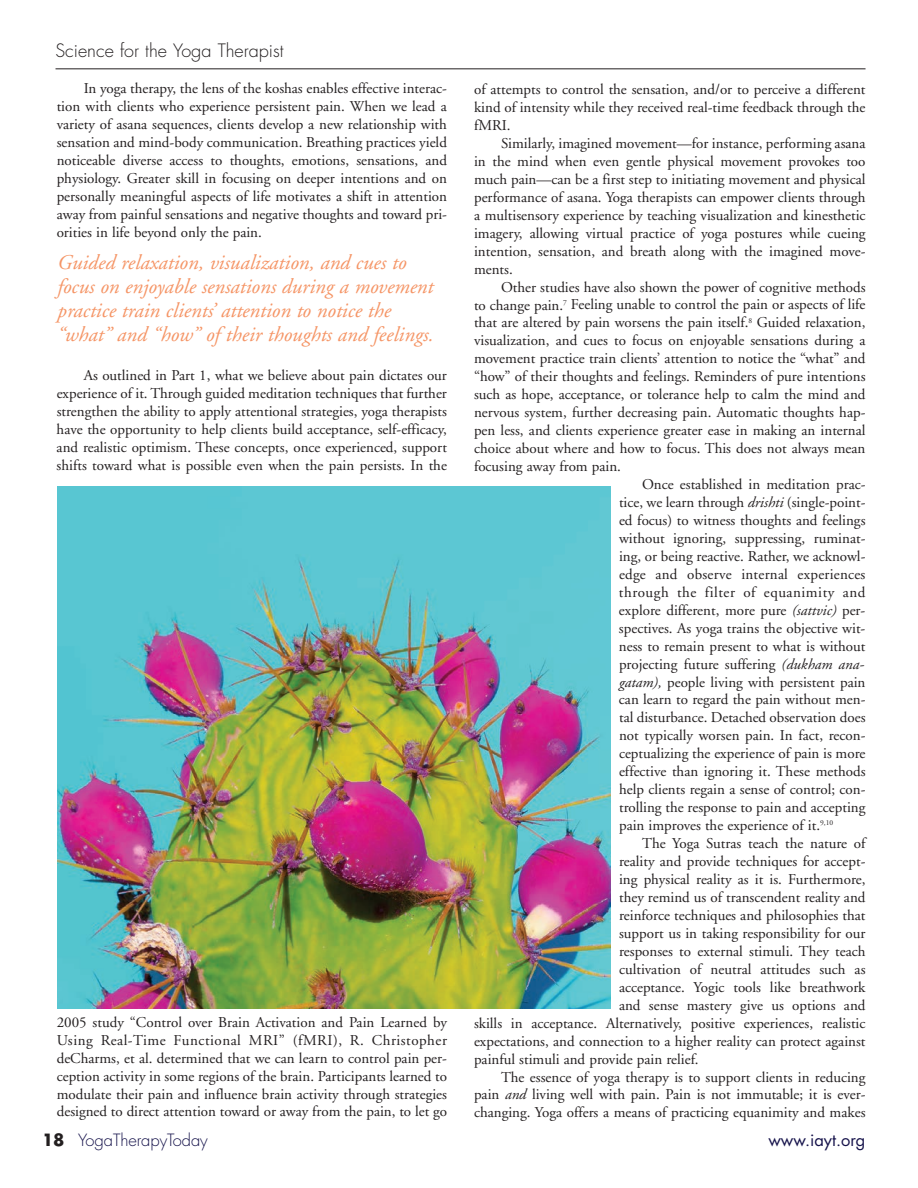
<style>
.page{position:relative;width:918px;height:1188px;background:#fff}
.page>*{position:absolute;margin:0;border:0;box-sizing:border-box;transform-origin:0 0}
.t1{font:italic 21px/24px "Adobe Garamond";color:#f59566}
.t2{font:300 18px "Futura";color:#231f20}
.t3{font:300 16.5px "Futura";letter-spacing:-.005em;color:#16134b}
.t4{font:16.5px "Futura";color:#16134b}
.t5{font:15px/18px "Adobe Garamond";color:#231f20;text-align:justify}
.t6{font:15px "Adobe Garamond";letter-spacing:.035em;color:#231f20}
.s1{font-style:italic}
.s2{font-weight:700;color:#231f20}
</style>
<div class="page">
<hr style="left:56px;top:68px;width:810px;height:1px;background:#231f20">
<img style="left:58px;top:486px;width:552px;height:523px">
<p class="t2" style="left:56px;top:39px;width:230px">Science for the Yoga Therapist</p>
<p class="t5" style="left:57px;top:80px;width:392px;text-indent:27px">In yoga therapy, the lens of the koshas enables effective interac&shy;tion with clients who experience persistent pain. When we lead a variety of asana sequences, clients develop a new relationship with sensation and mind-body communication. Breathing practices yield noticeable diverse access to thoughts, emotions, sensations, and physiology. Greater skill in focusing on deeper intentions and on personally meaningful aspects of life motivates a shift in attention away from painful sensations and negative thoughts and toward pri&shy;orities in life beyond only the pain.</p>
<p class="t1" style="left:58px;top:251px;width:378px">Guided relaxation, visualization, and cues to focus on enjoyable sensations during a movement practice train clients’ attention to notice the “what” and “how” of their thoughts and feelings.</p>
<p class="t5" style="left:57px;top:367px;width:392px;text-indent:27px">As outlined in Part 1, what we believe about pain dictates our experience of it. Through guided meditation techniques that further strengthen the ability to apply attentional strategies, yoga therapists have the opportunity to help clients build acceptance, self-efficacy, and realistic optimism. These concepts, once experienced, support shifts toward what is possible even when the pain persists. In the</p>
<p class="t5" style="left:57px;top:1013px;width:392px">2005 study “Control over Brain Activation and Pain Learned by Using Real-Time Functional MRI” (fMRI), R. Christopher deCharms, et al. determined that we can learn to control pain per&shy;ception activity in some regions of the brain. Participants learned to modulate their pain and influence brain activity through strategies designed to direct attention toward or away from the pain, to let go</p>
<p class="t5" style="left:474px;top:81px;width:393px">of attempts to control the sensation, and/or to perceive a different</p>
<p class="t5" style="left:474px;top:99px;width:393px">kind of intensity while they received real-time feedback through the</p>
<p class="t5" style="left:474px;top:117px;width:38px">fMRI.</p>
<p class="t5" style="left:501px;top:135px;width:366px">Similarly, imagined movement—for instance, performing asana</p>
<p class="t5" style="left:474px;top:153px;width:393px">in the mind when even gentle physical movement provokes too</p>
<p class="t5" style="left:474px;top:170px;width:393px">much pain—can be a first step to initiating movement and physical</p>
<p class="t5" style="left:474px;top:188px;width:393px">performance of asana. Yoga therapists can empower clients through</p>
<p class="t5" style="left:474px;top:206px;width:393px">a multisensory experience by teaching visualization and kinesthetic</p>
<p class="t5" style="left:474px;top:224px;width:393px">imagery, allowing virtual practice of yoga postures while cueing</p>
<p class="t5" style="left:474px;top:242px;width:393px">intention, sensation, and breath along with the imagined move-</p>
<p class="t5" style="left:474px;top:260px;width:40px">ments.</p>
<p class="t5" style="left:501px;top:278px;width:366px">Other studies have also shown the power of cognitive methods</p>
<p class="t5" style="left:474px;top:296px;width:393px">to change pain.<sup>7</sup> Feeling unable to control the pain or aspects of life</p>
<p class="t5" style="left:474px;top:314px;width:393px">that are altered by pain worsens the pain itself.<sup>8</sup> Guided relaxation,</p>
<p class="t5" style="left:474px;top:332px;width:393px">visualization, and cues to focus on enjoyable sensations during a</p>
<p class="t5" style="left:474px;top:350px;width:393px">movement practice train clients’ attention to notice the “what” and</p>
<p class="t5" style="left:474px;top:368px;width:393px">“how” of their thoughts and feelings. Reminders of pure intentions</p>
<p class="t5" style="left:474px;top:386px;width:393px">such as hope, acceptance, or tolerance help to calm the mind and</p>
<p class="t5" style="left:474px;top:404px;width:393px">nervous system, further decreasing pain. Automatic thoughts hap-</p>
<p class="t5" style="left:474px;top:422px;width:393px">pen less, and clients experience greater ease in making an internal</p>
<p class="t5" style="left:474px;top:440px;width:393px">choice about where and how to focus. This does not always mean</p>
<p class="t5" style="left:474px;top:458px;width:149px">focusing away from pain.</p>
<p class="t5" style="left:642px;top:476px;width:225px">Once established in meditation prac-</p>
<p class="t5" style="left:619px;top:494px;width:248px">tice, we learn through <span class="s1">drishti</span> (single-point-</p>
<p class="t5" style="left:619px;top:512px;width:248px">ed focus) to witness thoughts and feelings</p>
<p class="t5" style="left:619px;top:530px;width:248px">without ignoring, suppressing, ruminat-</p>
<p class="t5" style="left:619px;top:547px;width:248px">ing, or being reactive. Rather, we acknowl-</p>
<p class="t5" style="left:619px;top:565px;width:248px">edge and observe internal experiences</p>
<p class="t6" style="left:619px;top:584px;width:248px">through the filter of equanimity and</p>
<p class="t5" style="left:619px;top:601px;width:248px">explore different, more pure <span class="s1">(sattvic)</span> per-</p>
<p class="t5" style="left:619px;top:619px;width:248px">spectives. As yoga trains the objective wit-</p>
<p class="t5" style="left:619px;top:637px;width:248px">ness to remain present to what is without</p>
<p class="t5" style="left:619px;top:655px;width:247px">projecting future suffering <span class="s1">(dukham ana-</span></p>
<p class="t5" style="left:619px;top:673px;width:248px"><span class="s1">gatam),</span> people living with persistent pain</p>
<p class="t5" style="left:619px;top:691px;width:248px">can learn to regard the pain without men-</p>
<p class="t5" style="left:619px;top:709px;width:248px">tal disturbance. Detached observation does</p>
<p class="t5" style="left:619px;top:727px;width:248px">not typically worsen pain. In fact, recon-</p>
<p class="t5" style="left:619px;top:745px;width:248px">ceptualizing the experience of pain is more</p>
<p class="t5" style="left:619px;top:763px;width:248px">effective than ignoring it. These methods</p>
<p class="t5" style="left:619px;top:781px;width:248px">help clients regain a sense of control; con-</p>
<p class="t5" style="left:619px;top:799px;width:248px">trolling the response to pain and accepting</p>
<p class="t5" style="left:619px;top:817px;width:216px">pain improves the experience of it.<sup>9,10</sup></p>
<p class="t5" style="left:642px;top:835px;width:225px">The Yoga Sutras teach the nature of</p>
<p class="t5" style="left:619px;top:853px;width:248px">reality and provide techniques for accept-</p>
<p class="t5" style="left:619px;top:871px;width:248px">ing physical reality as it is. Furthermore,</p>
<p class="t5" style="left:619px;top:889px;width:248px">they remind us of transcendent reality and</p>
<p class="t5" style="left:619px;top:907px;width:248px">reinforce techniques and philosophies that</p>
<p class="t5" style="left:619px;top:925px;width:248px">support us in taking responsibility for our</p>
<p class="t5" style="left:619px;top:942px;width:248px">responses to external stimuli. They teach</p>
<p class="t5" style="left:619px;top:960px;width:248px">cultivation of neutral attitudes such as</p>
<p class="t5" style="left:619px;top:978px;width:248px">acceptance. Yogic tools like breathwork</p>
<p class="t5" style="left:619px;top:996px;width:248px">and sense mastery give us options and</p>
<p class="t5" style="left:474px;top:1014px;width:393px">skills in acceptance. Alternatively, positive experiences, realistic</p>
<p class="t5" style="left:474px;top:1032px;width:393px">expectations, and connection to a higher reality can protect against</p>
<p class="t5" style="left:474px;top:1050px;width:226px">painful stimuli and provide pain relief.</p>
<p class="t5" style="left:501px;top:1068px;width:366px">The essence of yoga therapy is to support clients in reducing</p>
<p class="t5" style="left:474px;top:1086px;width:393px">pain <span class="s1">and</span> living well with pain. Pain is not immutable; it is ever-</p>
<p class="t5" style="left:474px;top:1104px;width:393px">changing. Yoga offers a means of practicing equanimity and makes</p>
<p class="t3" style="left:42px;top:1130px;width:167px"><span class="s2">18</span> YogaTherapyToday</p>
<p class="t4" style="left:768px;top:1129px;width:99px">www.iayt.org</p>
</div>
